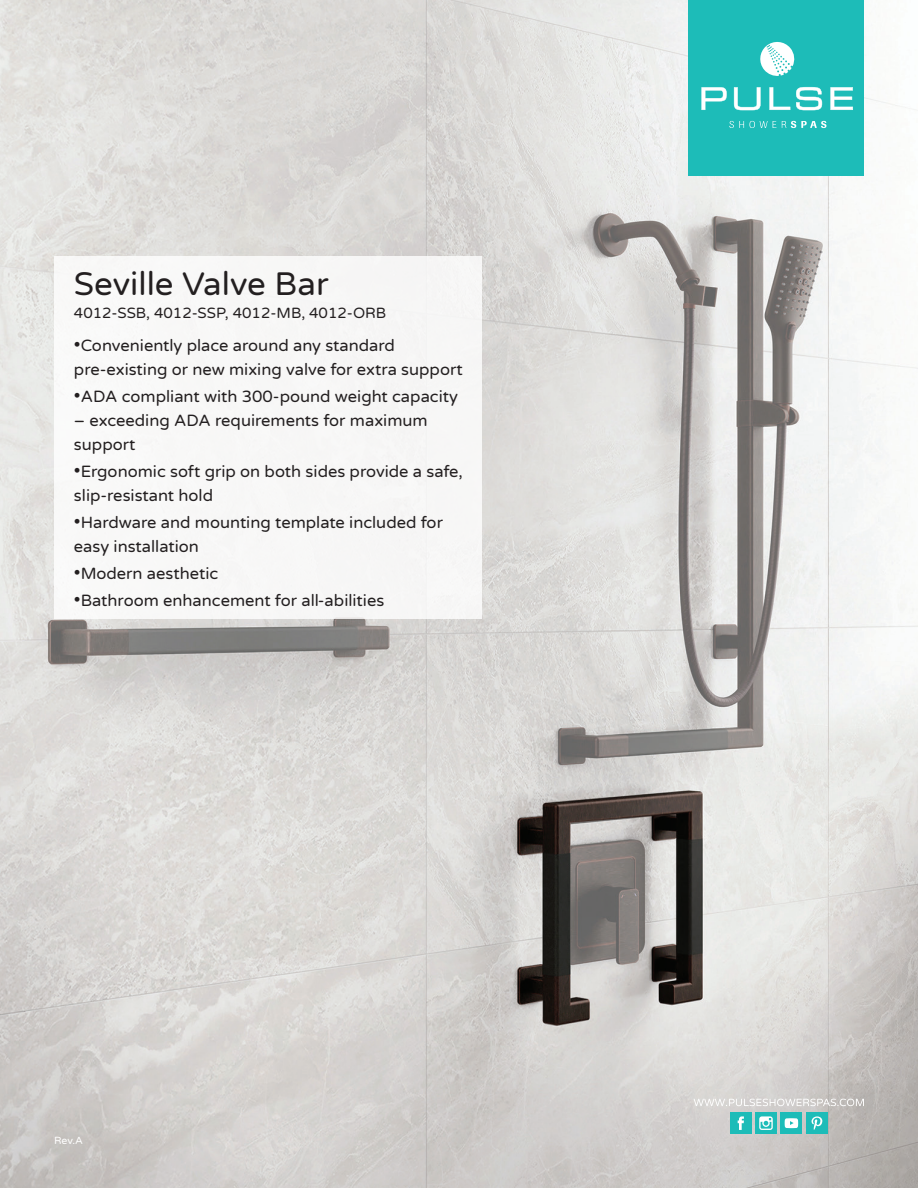
<style>
.page{position:relative;width:918px;height:1188px;background:#fff}
.page>*{position:absolute;margin:0;border:0;box-sizing:border-box;transform-origin:0 0}
.t1{font:33px "Varela Round";color:#231f20}
.t2{font:16.5px/24px "Varela Round";color:#231f20}
.t3{font:15px "Varela Round";color:#231f20}
.t4{font:10.5px "Varela Round";color:#fff}
.s1{font-size:18px}
</style>
<div class="page">
<img style="left:0;top:0;width:918px;height:1188px">
<svg style="left:694px;top:1099px;width:170px;height:7px"></svg>
<div style="left:730px;top:1112px;width:22px;height:22px;background:#1dbcb8"></div>
<svg style="left:738px;top:1116px;width:6px;height:14px"></svg>
<div style="left:806px;top:1112px;width:22px;height:22px;background:#1dbcb8"></div>
<svg style="left:812px;top:1116px;width:10px;height:14px"></svg>
<div style="left:755px;top:1112px;width:22px;height:22px;background:#1dbcb8"></div>
<svg style="left:759px;top:1116px;width:14px;height:14px"></svg>
<div style="left:781px;top:1112px;width:21px;height:22px;background:#1dbcb8"></div>
<svg style="left:785px;top:1118px;width:13px;height:10px"></svg>
<div style="left:54px;top:256px;width:428px;height:363px;background:#f8f7f7"></div>
<div style="left:688px;top:0;width:176px;height:176px;background:#1dbcb8"></div>
<svg style="left:729px;top:121px;width:47px;height:7px"></svg>
<svg style="left:782px;top:121px;width:44px;height:7px"></svg>
<svg style="left:701px;top:87px;width:26px;height:23px"></svg>
<svg style="left:734px;top:87px;width:27px;height:23px"></svg>
<svg style="left:769px;top:87px;width:21px;height:23px"></svg>
<svg style="left:796px;top:87px;width:26px;height:23px"></svg>
<svg style="left:830px;top:87px;width:23px;height:23px"></svg>
<svg style="left:760px;top:42px;width:35px;height:34px"></svg>
<p class="t1" style="left:74px;top:262px;width:256px">Seville Valve Bar</p>
<p class="t3" style="left:74px;top:303px;width:314px">4012-SSB, 4012-SSP, 4012-MB, 4012-ORB</p>
<p class="t2" style="left:74px;top:333px;width:390px"><span class="s1">•</span>Conveniently place around any standard pre-existing or new mixing valve for extra support</p>
<p class="t2" style="left:74px;top:384px;width:385px"><span class="s1">•</span>ADA compliant with 300-pound weight capacity</p>
<p class="t2" style="left:74px;top:408px;width:355px">– exceeding ADA requirements for maximum support</p>
<p class="t2" style="left:74px;top:459px;width:390px"><span class="s1">•</span>Ergonomic soft grip on both sides provide a safe, slip-resistant hold</p>
<p class="t2" style="left:74px;top:510px;width:371px"><span class="s1">•</span>Hardware and mounting template included for easy installation</p>
<p class="t2" style="left:74px;top:561px;width:146px"><span class="s1">•</span>Modern aesthetic</p>
<p class="t2" style="left:74px;top:588px;width:312px"><span class="s1">•</span>Bathroom enhancement for all-abilities</p>
<p class="t4" style="left:54px;top:1133px;width:31px">Rev.A</p>
</div>
